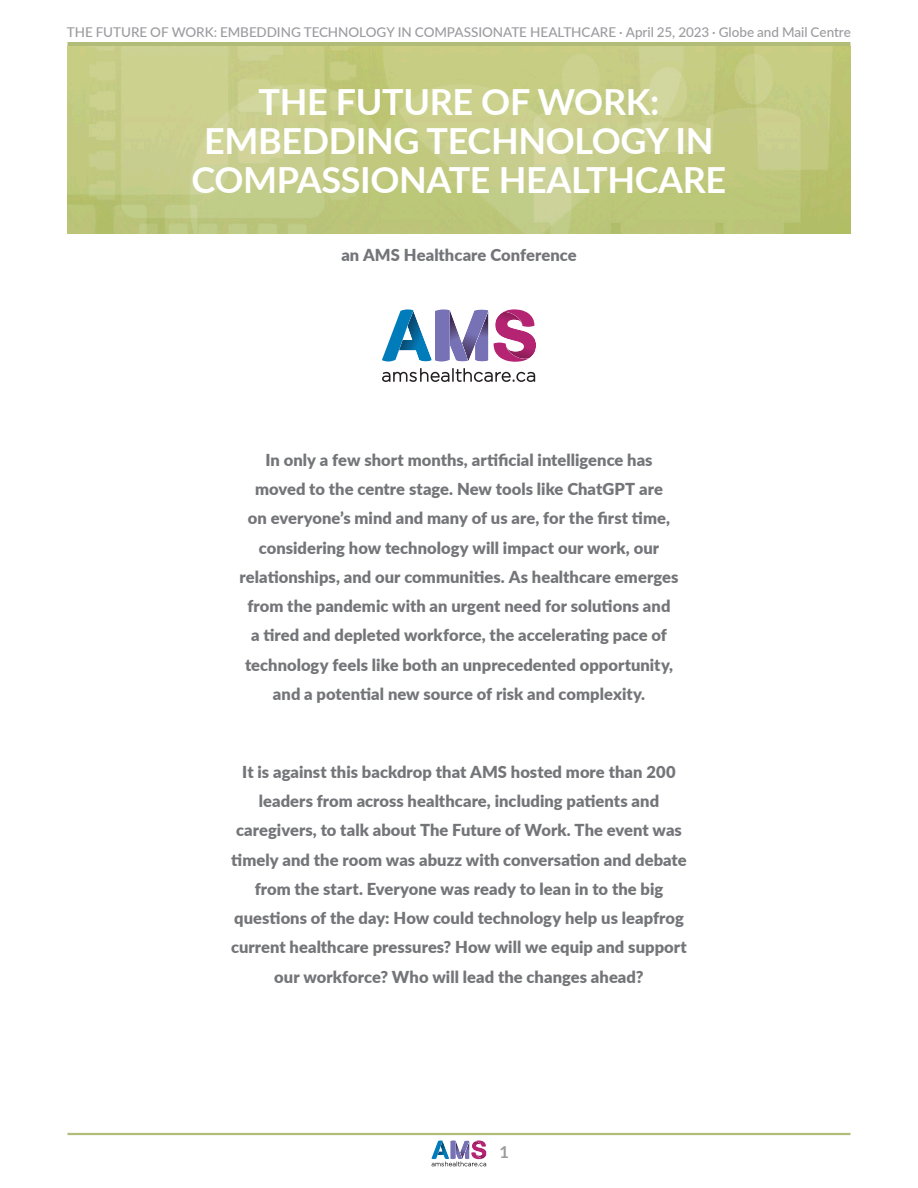
<style>
.page{position:relative;width:918px;height:1188px;background:#fff}
.page>*{position:absolute;margin:0;border:0;box-sizing:border-box;transform-origin:0 0}
.t1{font:700 36px/39px "Lato";letter-spacing:-.01em;color:#fff;text-align:center}
.t2{font:900 16.5px/29.2px "Lato";letter-spacing:.005em;color:#747579;text-align:center}
.t3{font:700 16.5px "Lato";color:#9c9b9f}
.t4{font:500 13.5px "Lato";letter-spacing:-.005em;color:#9c9b9f}
</style>
<div class="page">
<svg style="left:431px;top:1140px;width:56px;height:27px"></svg>
<hr style="left:68px;top:1133px;width:783px;height:2px;background:#b0bc78">
<hr style="left:68px;top:42px;width:783px;height:4px;background:#b0bc78">
<img style="left:68px;top:46px;width:782px;height:188px">
<svg style="left:382px;top:309px;width:106px;height:53px"></svg>
<svg style="left:494px;top:309px;width:42px;height:53px"></svg>
<svg style="left:382px;top:368px;width:153px;height:14px"></svg>
<p class="t4" style="left:67px;top:27px;width:785px">THE FUTURE OF WORK: EMBEDDING TECHNOLOGY IN COMPASSIONATE HEALTHCARE · April 25, 2023 · Globe and Mail Centre</p>
<h1 class="t1" style="left:192px;top:83px;width:536px">THE FUTURE OF WORK:<br>EMBEDDING TECHNOLOGY IN<br>COMPASSIONATE HEALTHCARE</h1>
<p class="t2" style="left:341px;top:241px;width:237px">an AMS Healthcare Conference</p>
<p class="t2" style="left:240px;top:444px;width:440px">In only a few short months, artificial intelligence has moved to the centre stage. New tools like ChatGPT are<br>on everyone’s mind and many of us are, for the first time, considering how technology will impact our work, our relationships, and our communities. As healthcare emerges from the pandemic with an urgent need for solutions and<br>a tired and depleted workforce, the accelerating pace of technology feels like both an unprecedented opportunity, and a potential new source of risk and complexity.</p>
<p class="t2" style="left:231px;top:756px;width:457px">It is against this backdrop that AMS hosted more than 200 leaders from across healthcare, including patients and caregivers, to talk about The Future of Work. The event was timely and the room was abuzz with conversation and debate from the start. Everyone was ready to lean in to the big questions of the day: How could technology help us leapfrog current healthcare pressures? How will we equip and support our workforce? Who will lead the changes ahead?</p>
<p class="t3" style="left:500px;top:1143px;width:11px">1</p>
</div>
